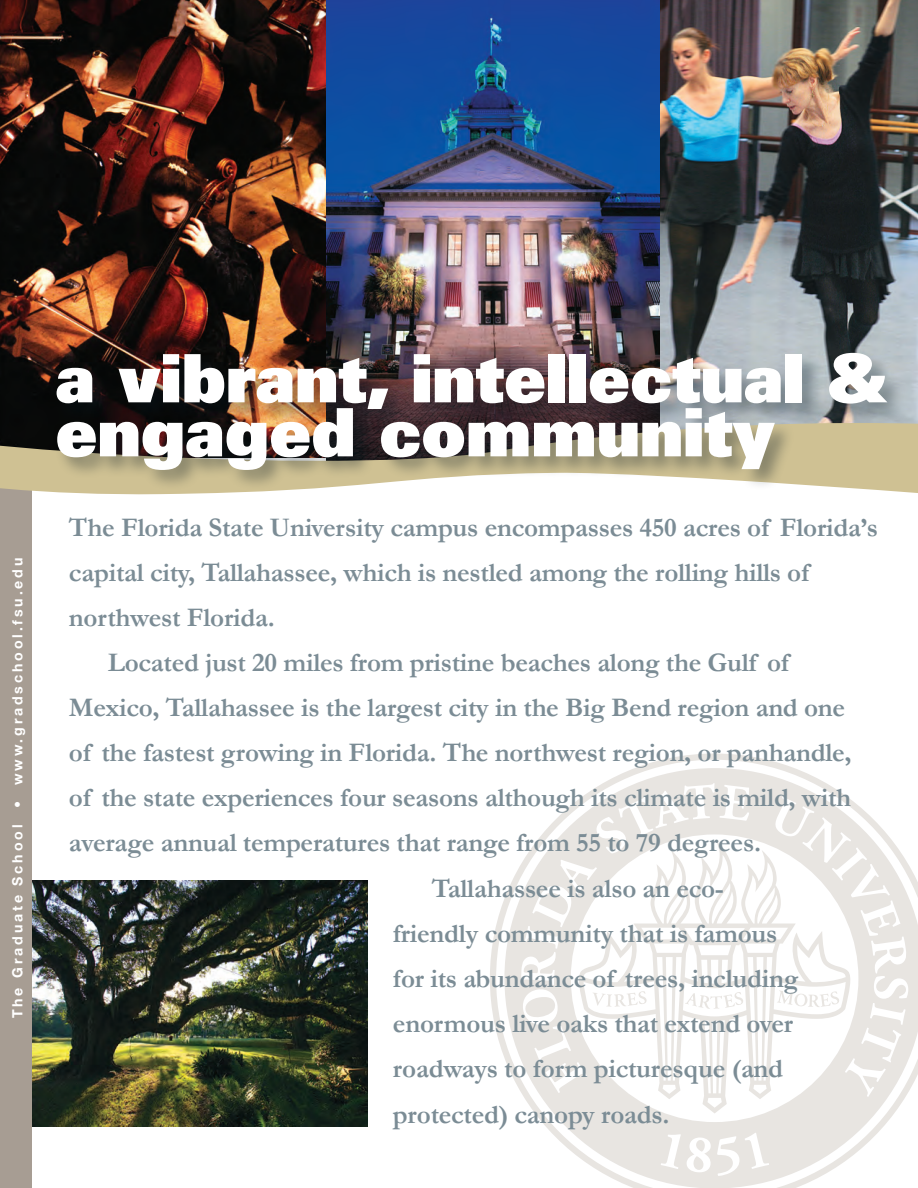
<style>
.page{position:relative;width:918px;height:1188px;background:#fff}
.page>*{position:absolute;margin:0;border:0;box-sizing:border-box;transform-origin:0 0}
.t1{font:66.75px/54px "Univers LT Std X Black";color:#fff}
.t2{font:700 27px "Garamond";letter-spacing:-.01em;color:#7b8c95}
.t3{font:700 14.1px "Helvetica Neue LT Std";letter-spacing:.2em;color:#fff}
</style>
<div class="page">
<svg style="left:490px;top:754px;width:303px;height:302px"></svg>
<svg style="left:504px;top:768px;width:414px;height:420px"></svg>
<svg style="left:576px;top:841px;width:277px;height:272px"></svg>
<svg style="left:521px;top:860px;width:76px;height:233px"></svg>
<svg style="left:595px;top:783px;width:154px;height:70px"></svg>
<svg style="left:775px;top:797px;width:134px;height:300px"></svg>
<svg style="left:661px;top:1134px;width:50px;height:39px"></svg>
<svg style="left:717px;top:1133px;width:52px;height:43px"></svg>
<img style="left:31px;top:881px;width:337px;height:246px">
<div style="left:0;top:0;width:31px;height:1188px;background:#a79d93"></div>
<img style="left:0;top:0;width:326px;height:418px">
<img style="left:660px;top:0;width:258px;height:418px">
<img style="left:326px;top:0;width:334px;height:351px">
<svg style="left:0;top:418px;width:918px;height:80px"></svg>
<div style="left:54px;top:351px;width:852px;height:140px;background:#071822;opacity:.35"></div>
<p class="t3" style="left:9px;top:1018px;width:462px;rotate:-90deg">The Graduate School • www.gradschool.fsu.edu</p>
<p class="t1" style="left:55px;top:350px;width:833px">a vibrant, intellectual &amp; engaged community</p>
<p class="t2" style="left:69px;top:509px;width:810px">The Florida State University campus encompasses 450 acres of Florida’s</p>
<p class="t2" style="left:69px;top:554px;width:742px">capital city, Tallahassee, which is nestled among the rolling hills of</p>
<p class="t2" style="left:69px;top:599px;width:207px">northwest Florida.</p>
<p class="t2" style="left:108px;top:644px;width:683px">Located just 20 miles from pristine beaches along the Gulf of</p>
<p class="t2" style="left:69px;top:689px;width:778px">Mexico, Tallahassee is the largest city in the Big Bend region and one</p>
<p class="t2" style="left:69px;top:734px;width:784px">of the fastest growing in Florida. The northwest region, or panhandle,</p>
<p class="t2" style="left:69px;top:779px;width:784px">of the state experiences four seasons although its climate is mild, with</p>
<p class="t2" style="left:69px;top:824px;width:694px">average annual temperatures that range from 55 to 79 degrees.</p>
<p class="t2" style="left:432px;top:871px;width:294px">Tallahassee is also an eco-</p>
<p class="t2" style="left:393px;top:916px;width:386px">friendly community that is famous</p>
<p class="t2" style="left:393px;top:961px;width:407px">for its abundance of trees, including</p>
<p class="t2" style="left:393px;top:1006px;width:402px">enormous live oaks that extend over</p>
<p class="t2" style="left:393px;top:1051px;width:392px">roadways to form picturesque (and</p>
<p class="t2" style="left:393px;top:1096px;width:278px">protected) canopy roads.</p>
</div>
